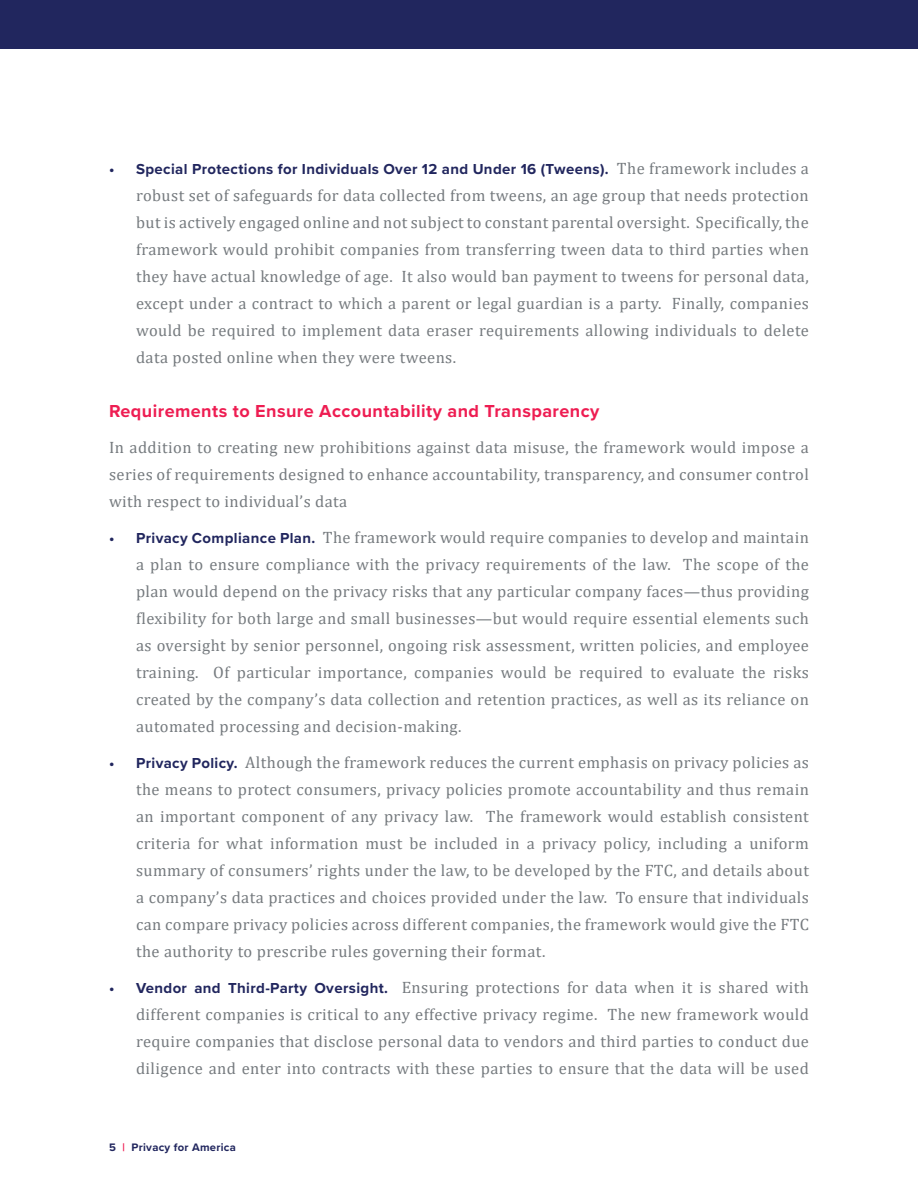
<style>
.page{position:relative;width:918px;height:1188px;background:#fff}
.page>*{position:absolute;margin:0;border:0;box-sizing:border-box;transform-origin:0 0}
.t1{font:700 18px "Proxima Nova";letter-spacing:.025em;color:#ee1d52}
.t2{font:16.5px/27px "Cambria";letter-spacing:.025em;color:#767b7f;text-align:justify}
.t3{font:700 15px "Proxima Nova";letter-spacing:.025em;color:#21265e}
.t4{font:700 11.25px "Proxima Nova";letter-spacing:.025em;color:#21265e}
.s1{font-family:"Cambria";font-weight:400;font-size:16.5px;color:#767b7f}
.s2{font-family:"Proxima Nova";font-weight:700;font-size:15px;color:#21265e}
.s3{color:#ee1d52}
</style>
<div class="page">
<div style="left:0;top:0;width:918px;height:49px;background:#21265e"></div>
<p class="t3" style="left:109px;top:158px;width:701px">• Special Protections for Individuals Over 12 and Under 16 (Tweens). <span class="s1">The framework includes a</span></p>
<p class="t2" style="left:136px;top:182px;width:674px">robust set of safeguards for data collected from tweens, an age group that needs protection but is actively engaged online and not subject to constant parental oversight. Specifically, the framework would prohibit companies from transferring tween data to third parties when they have actual knowledge of age. It also would ban payment to tweens for personal data, except under a contract to which a parent or legal guardian is a party. Finally, companies would be required to implement data eraser requirements allowing individuals to delete data posted online when they were tweens.</p>
<p class="t1" style="left:109px;top:397px;width:492px">Requirements to Ensure Accountability and Transparency</p>
<p class="t2" style="left:109px;top:434px;width:701px">In addition to creating new prohibitions against data misuse, the framework would impose a series of requirements designed to enhance accountability, transparency, and consumer control with respect to individual’s data</p>
<p class="t2" style="left:136px;top:524px;width:674px;text-indent:-27px"><span class="s2">• Privacy Compliance Plan.</span> The framework would require companies to develop and maintain a plan to ensure compliance with the privacy requirements of the law. The scope of the plan would depend on the privacy risks that any particular company faces—thus providing flexibility for both large and small businesses—but would require essential elements such as oversight by senior personnel, ongoing risk assessment, written policies, and employee training. Of particular importance, companies would be required to evaluate the risks created by the company’s data collection and retention practices, as well as its reliance on automated processing and decision-making.</p>
<p class="t2" style="left:136px;top:749px;width:674px;text-indent:-27px"><span class="s2">• Privacy Policy.</span> Although the framework reduces the current emphasis on privacy policies as the means to protect consumers, privacy policies promote accountability and thus remain an important component of any privacy law. The framework would establish consistent criteria for what information must be included in a privacy policy, including a uniform summary of consumers’ rights under the law, to be developed by the FTC, and details about a company’s data practices and choices provided under the law. To ensure that individuals can compare privacy policies across different companies, the framework would give the FTC the authority to prescribe rules governing their format.</p>
<p class="t2" style="left:136px;top:974px;width:674px;text-indent:-27px"><span class="s2">• Vendor and Third-Party Oversight.</span> Ensuring protections for data when it is shared with different companies is critical to any effective privacy regime. The new framework would require companies that disclose personal data to vendors and third parties to conduct due diligence and enter into contracts with these parties to ensure that the data will be used</p>
<p class="t4" style="left:109px;top:1138px;width:128px">5 <span class="s3">|</span> Privacy for America</p>
</div>
